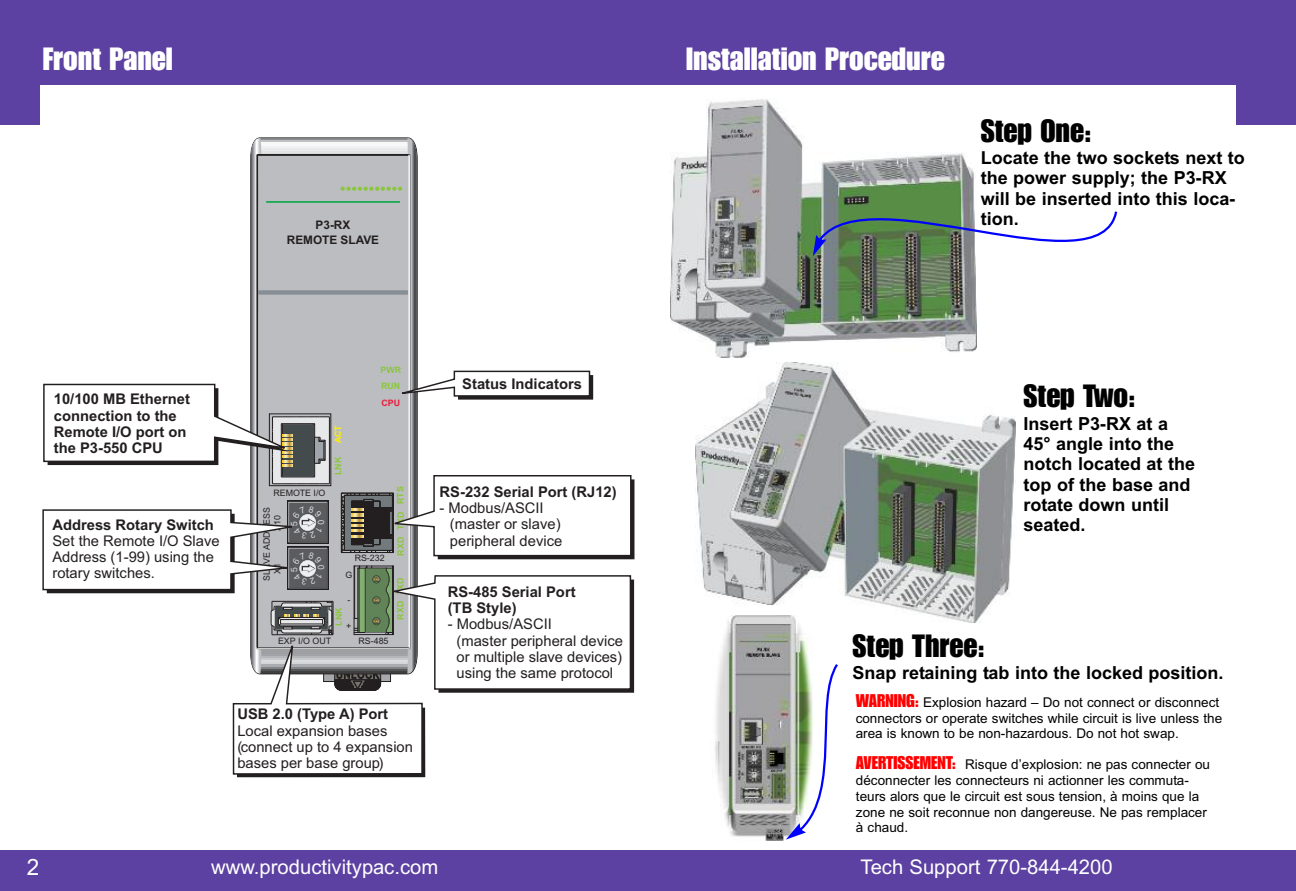
<style>
.page{position:relative;width:1296px;height:891px;background:#fff}
.page>*{position:absolute;margin:0;border:0;box-sizing:border-box;transform-origin:0 0}
.t1{font:31.5px "Impact";color:#fff}
.t2{font:31.5px "Impact";color:#000}
.t3{font:22.5px "Arial";color:#fff}
.t4{font:20.25px "Arial";color:#fff}
.t5{font:700 18px/20.2px "Arial";color:#000}
.t6{font:14.85px/16.2px "Arial";color:#231f20}
.t7{font:700 14.85px/16.2px "Arial";color:#231f20}
.t8{font:13.5px/15.8px "Arial";color:#000}
.t9{font:700 11.7px/14.2px "Arial";color:#231f20;text-align:center}
.t10{font:8.78px/10.6px "Arial";color:#231f20}
.t11{font:700 8.78px/16.7px "Arial";color:#8bc63e}
.t12{font:700 8.78px "Arial";color:#ed1a3a}
.t13{font:700 8.78px "Arial";color:#fff101}
.s1{font-family:"Impact";font-size:18px;color:#f00}
</style>
<div class="page">
<div style="left:0;top:0;width:1296px;height:124px;background:#5c41a2"></div>
<div style="left:0;top:850px;width:1296px;height:41px;background:#5c41a2"></div>
<div style="left:40px;top:86px;width:1196px;height:744px;background:#fff"></div>
<img style="left:670px;top:99px;width:307px;height:258px">
<svg style="left:813px;top:176px;width:305px;height:115px"></svg>
<img style="left:695px;top:363px;width:320px;height:260px">
<img style="left:711px;top:615px;width:104px;height:226px">
<svg style="left:786px;top:662px;width:52px;height:178px"></svg>
<svg style="left:42px;top:137px;width:592px;height:640px"></svg>
<h1 class="t1" style="left:43px;top:47px;width:132px">Front Panel</h1>
<p class="t9" style="left:287px;top:219px;width:94px">P3-RX<br>REMOTE SLAVE</p>
<p class="t7" style="left:54px;top:392px;width:138px">10/100 MB Ethernet connection to the<br>Remote I/O port on the P3-550 CPU</p>
<p class="t7" style="left:52px;top:517px;width:163px">Address Rotary Switch</p>
<p class="t6" style="left:52px;top:533px;width:169px">Set the Remote I/O Slave<br>Address (1-99) using the rotary switches.</p>
<p class="t10" style="left:274px;top:487px;width:53px">REMOTE I/O</p>
<p class="t10" style="left:262px;top:574px;width:68px;text-indent:-7px;rotate:-90deg">SLAVE ADDRESS<br>X1</p>
<p class="t10" style="left:272px;top:531px;width:17px;rotate:-90deg">X10</p>
<p class="t13" style="left:332px;top:443px;width:19px;rotate:-90deg">ACT</p>
<p class="t11" style="left:330px;top:475px;width:20px;rotate:-90deg">LNK</p>
<p class="t11" style="left:380px;top:361px;width:22px">PWR<br>RUN</p>
<p class="t12" style="left:381px;top:397px;width:20px">CPU</p>
<p class="t10" style="left:355px;top:553px;width:31px">RS-232</p>
<p class="t10" style="left:345px;top:570px;width:8px">G</p>
<p class="t10" style="left:347px;top:595px;width:4px">-</p>
<p class="t10" style="left:346px;top:620px;width:7px">+</p>
<p class="t11" style="left:331px;top:626px;width:20px;rotate:-90deg">LNK</p>
<p class="t11" style="left:393px;top:504px;width:19px;rotate:-90deg">RTS</p>
<p class="t11" style="left:393px;top:530px;width:19px;rotate:-90deg">TXD</p>
<p class="t11" style="left:393px;top:556px;width:20px;rotate:-90deg">RXD</p>
<p class="t11" style="left:393px;top:595px;width:19px;rotate:-90deg">TXD</p>
<p class="t11" style="left:393px;top:620px;width:20px;rotate:-90deg">RXD</p>
<p class="t10" style="left:278px;top:635px;width:55px">EXP I/O OUT</p>
<p class="t10" style="left:359px;top:636px;width:31px">RS-485</p>
<p class="t7" style="left:237px;top:707px;width:152px">USB 2.0 (Type A) Port</p>
<p class="t6" style="left:237px;top:722px;width:177px">Local expansion bases (connect up to 4 expansion bases per base group)</p>
<p class="t7" style="left:462px;top:376px;width:121px">Status Indicators</p>
<p class="t7" style="left:440px;top:484px;width:179px">RS-232 Serial Port (RJ12)</p>
<p class="t6" style="left:450px;top:500px;width:114px;text-indent:-10px">- Modbus/ASCII (master or slave) peripheral device</p>
<p class="t7" style="left:448px;top:584px;width:129px">RS-485 Serial Port (TB Style)</p>
<p class="t6" style="left:457px;top:616px;width:168px;text-indent:-9px">- Modbus/ASCII<br>(master peripheral device or multiple slave devices) using the same protocol</p>
<h1 class="t1" style="left:686px;top:47px;width:260px">Installation Procedure</h1>
<h1 class="t2" style="left:981px;top:119px;width:112px">Step One:</h1>
<h3 class="t5" style="left:981px;top:148px;width:266px">Locate the two sockets next to the power supply; the P3-RX will be inserted into this loca&shy;tion.</h3>
<h1 class="t2" style="left:1024px;top:385px;width:114px">Step Two:</h1>
<h3 class="t5" style="left:1024px;top:414px;width:173px">Insert P3-RX at a<br>45° angle into the notch located at the top of the base and rotate down until seated.</h3>
<h1 class="t2" style="left:853px;top:634px;width:134px">Step Three:</h1>
<h3 class="t5" style="left:853px;top:663px;width:373px">Snap retaining tab into the locked position.</h3>
<p class="t8" style="left:856px;top:694px;width:368px"><span class="s1">WARNING:</span> Explosion hazard – Do not connect or disconnect connectors or operate switches while circuit is live unless the area is known to be non-hazardous. Do not hot swap.</p>
<p class="t8" style="left:856px;top:757px;width:356px"><span class="s1">AVERTISSEMENT:</span> Risque d’explosion: ne pas connecter ou déconnecter les connecteurs ni actionner les commuta&shy;teurs alors que le circuit est sous tension, à moins que la zone ne soit reconnue non dangereuse. Ne pas remplacer à chaud.</p>
<h2 class="t3" style="left:27px;top:854px;width:14px">2</h2>
<h3 class="t4" style="left:211px;top:855px;width:229px">www.productivitypac.com</h3>
<h3 class="t4" style="left:861px;top:855px;width:254px">Tech Support 770-844-4200</h3>
</div>
